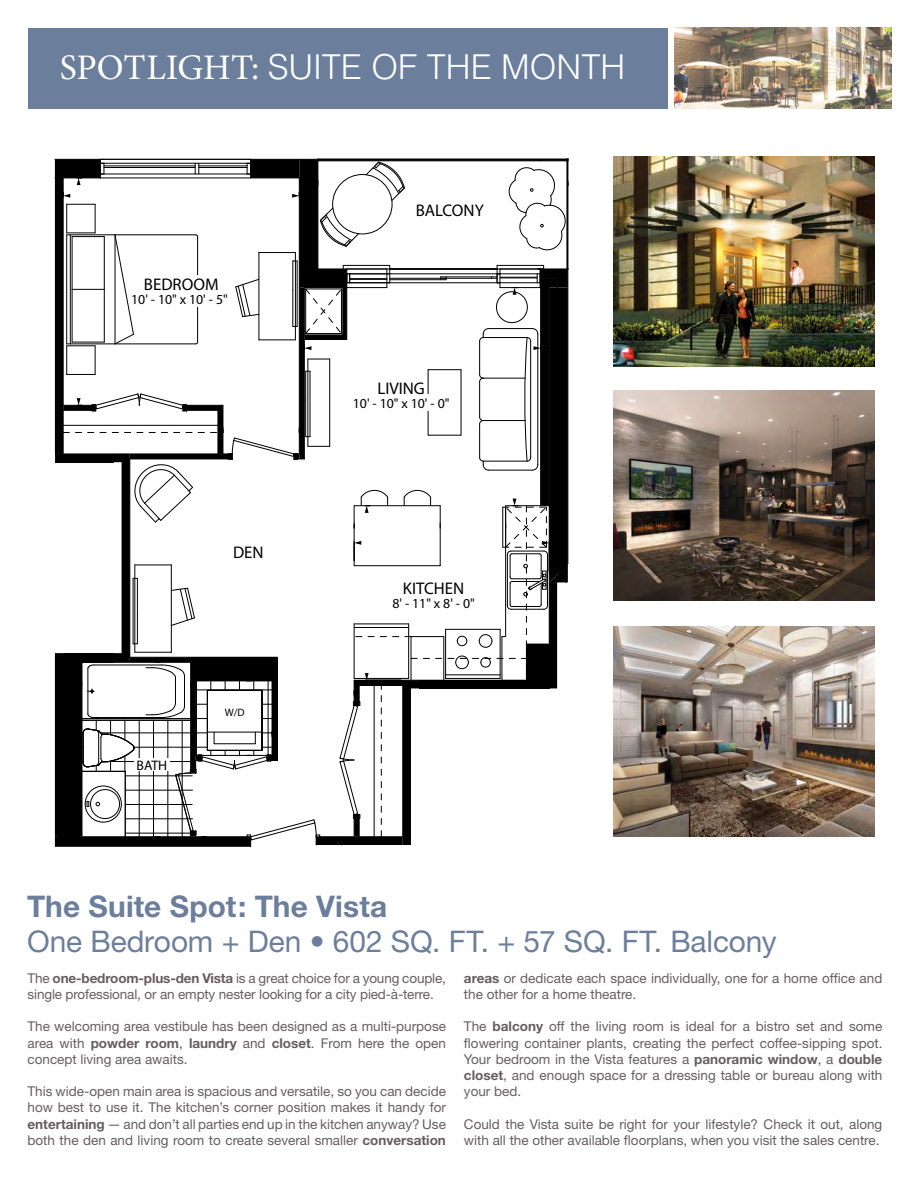
<style>
.page{position:relative;width:918px;height:1188px;background:#fff}
.page>*{position:absolute;margin:0;border:0;box-sizing:border-box;transform-origin:0 0}
.t1{font:300 34.35px "Helvetica";color:#fff}
.t2{font:29.85px "Helvetica Neue";letter-spacing:-.005em;color:#6b7e9c}
.t3{font:700 29.85px "Helvetica Neue";letter-spacing:.005em;color:#6b7e9c}
.t4{font:16.95px "Myriad";color:#000}
.t5{font:13.8px "Myriad";color:#000}
.t6{font:13.5px/16.2px "Helvetica Neue";color:#675d60}
.t7{font:10.8px "Myriad";color:#000}
.s1{font-family:"Minion Pro";font-weight:400;font-size:36px}
.s2{font-weight:700}
</style>
<div class="page">
<div style="left:28px;top:28px;width:640px;height:81px;background:#6b7e9c"></div>
<img style="left:674px;top:28px;width:218px;height:81px">
<svg style="left:54px;top:158px;width:595px;height:690px"></svg>
<img style="left:613px;top:390px;width:262px;height:210px">
<img style="left:613px;top:627px;width:262px;height:210px">
<img style="left:613px;top:156px;width:262px;height:210px">
<p class="t1" style="left:60px;top:45px;width:567px"><span class="s1">SPOTLIGHT:</span> SUITE OF THE MONTH</p>
<p class="t4" style="left:144px;top:276px;width:76px">BEDROOM</p>
<p class="t5" style="left:131px;top:292px;width:98px">10' - 10" x 10' - 5"</p>
<p class="t4" style="left:233px;top:544px;width:32px">DEN</p>
<p class="t5" style="left:137px;top:758px;width:32px">BATH</p>
<p class="t7" style="left:225px;top:707px;width:21px">W/D</p>
<p class="t4" style="left:416px;top:202px;width:70px">BALCONY</p>
<p class="t4" style="left:377px;top:380px;width:49px">LIVING</p>
<p class="t5" style="left:353px;top:396px;width:98px">10' - 10" x 10' - 0"</p>
<p class="t4" style="left:403px;top:580px;width:63px">KITCHEN</p>
<p class="t5" style="left:392px;top:596px;width:84px">8' - 11" x 8' - 0"</p>
<p class="t3" style="left:27px;top:887px;width:362px">The Suite Spot: The Vista</p>
<p class="t2" style="left:27px;top:923px;width:751px">One Bedroom + Den • 602 SQ. FT. + 57 SQ. FT. Balcony</p>
<p class="t6" style="left:28px;top:970px;width:420px">The <span class="s2">one-bedroom-plus-den Vista</span> is a great choice for a young couple, single professional, or an empty nester looking for a city pied-à-terre.</p>
<p class="t6" style="left:28px;top:1018px;width:420px;text-align:justify">The welcoming area vestibule has been designed as a multi-purpose area with <span class="s2">powder room</span>, <span class="s2">laundry</span> and <span class="s2">closet</span>. From here the open concept living area awaits.</p>
<p class="t6" style="left:28px;top:1083px;width:420px;text-align:justify">This wide-open main area is spacious and versatile, so you can decide how best to use it. The kitchen’s corner position makes it handy for <span class="s2">entertaining</span> — and don’t all parties end up in the kitchen anyway? Use both the den and living room to create several smaller <span class="s2">conversation</span></p>
<p class="t6" style="left:464px;top:970px;width:420px"><span class="s2">areas</span> or dedicate each space individually, one for a home office and the other for a home theatre.</p>
<p class="t6" style="left:464px;top:1018px;width:420px;text-align:justify">The <span class="s2">balcony</span> off the living room is ideal for a bistro set and some flowering container plants, creating the perfect coffee-sipping spot.<br>Your bedroom in the Vista features a <span class="s2">panoramic window</span>, a <span class="s2">double closet</span>, and enough space for a dressing table or bureau along with your bed.</p>
<p class="t6" style="left:464px;top:1115px;width:420px">Could the Vista suite be right for your lifestyle? Check it out, along with all the other available floorplans, when you visit the sales centre.</p>
</div>
